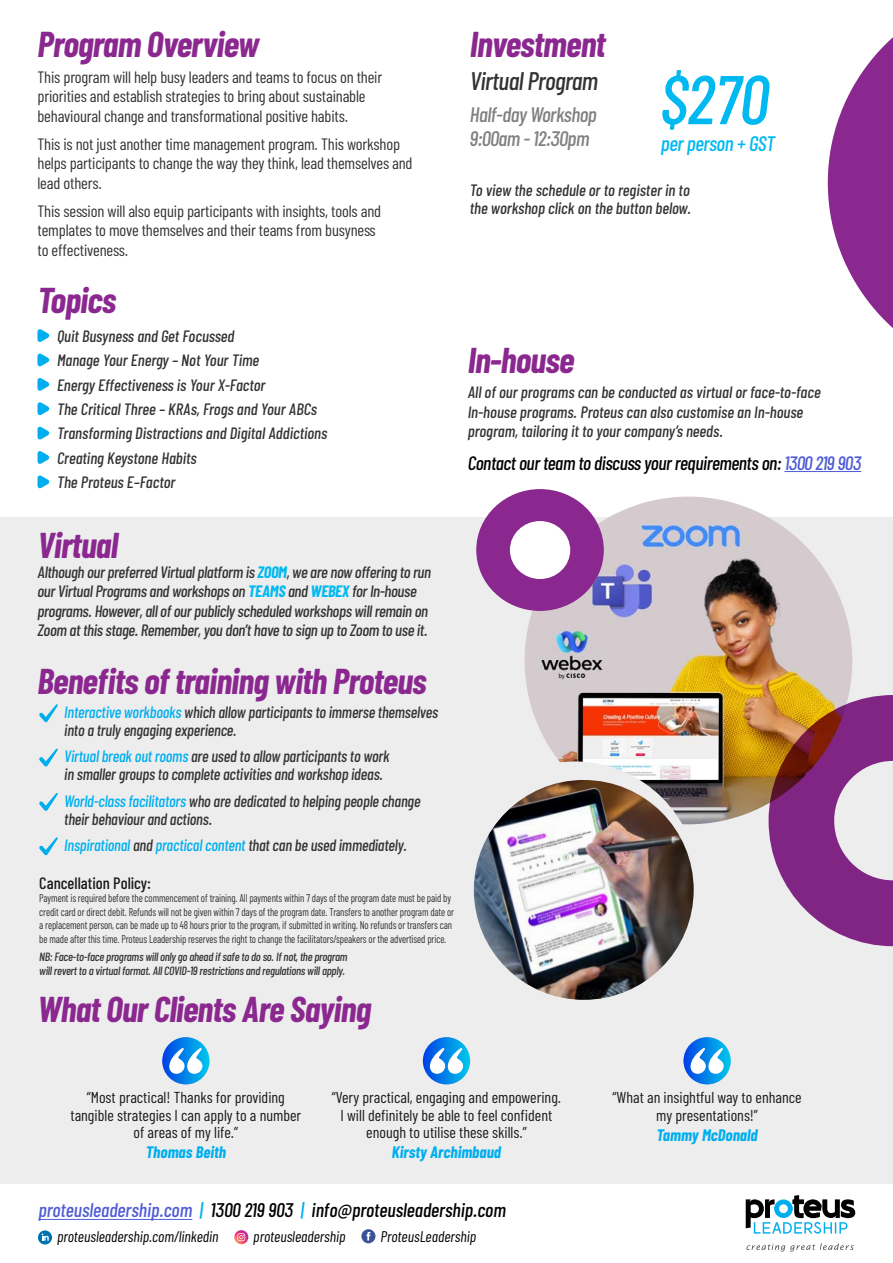
<style>
.page{position:relative;width:893px;height:1263px;background:#fff}
.page>*{position:absolute;margin:0;border:0;box-sizing:border-box;transform-origin:0 0}
.t1{font:italic 500 68.85px "Barlow Condensed";color:#00b9f1}
.t2{font:italic 700 36px "Barlow Condensed";letter-spacing:-.02em;color:#8b2890}
.t3{font:italic 500 25.5px "Barlow Condensed";letter-spacing:-.02em;color:#333}
.t4{font:italic 500 21px/24px "Barlow Condensed";letter-spacing:-.02em;color:#808080}
.t5{font:italic 500 21px "Barlow Condensed";letter-spacing:-.02em;color:#00b9f1}
.subheading{font:italic 500 19.8px "Barlow Condensed";color:#000}
.t6{font:italic 500 19.35px "Barlow Condensed";letter-spacing:-.02em;color:#000}
.copy{font:italic 700 16.65px "Barlow Condensed";color:#00aeef}
.t7{font:italic 500 16.5px/19.5px "Barlow Condensed";letter-spacing:-.01em;color:#333}
.t8{font:16.5px/19.5px "Barlow Condensed";letter-spacing:-.01em;color:#333}
.t9{font:italic 500 16.5px "Barlow Condensed";letter-spacing:-.01em;color:#00aeef}
.Body_text{font:500 16.5px "Barlow Condensed";color:#1a1a1a}
.copy-2{font:15.9px/17.4px "Barlow Condensed";color:#1a1a1a;text-align:center}
.subheading-2{font:italic 15.45px "Barlow Condensed";color:#000}
.t10{font:italic 500 12px/13.5px "Barlow Condensed";letter-spacing:-.02em;color:#333}
.Body_text-2{font:11.25px/13.5px "Barlow Condensed";letter-spacing:-.01em;color:#333;scale:.9 1}
.s1{color:#4f5cd6}
.s2{font-weight:700;color:#00b9f1}
.s3{color:#00aeef}
.s4{color:#333}
</style>
<div class="page">
<div style="left:0;top:517px;width:893px;height:666px;background:#ededed"></div>
<svg style="left:37px;top:329px;width:12px;height:13px"></svg>
<svg style="left:37px;top:353px;width:12px;height:13px"></svg>
<svg style="left:37px;top:378px;width:12px;height:13px"></svg>
<svg style="left:37px;top:402px;width:12px;height:13px"></svg>
<svg style="left:37px;top:427px;width:12px;height:12px"></svg>
<svg style="left:37px;top:451px;width:12px;height:13px"></svg>
<svg style="left:37px;top:475px;width:12px;height:13px"></svg>
<img style="left:525px;top:497px;width:327px;height:327px;border-radius:164px">
<svg style="left:828px;top:37px;width:65px;height:291px"></svg>
<svg style="left:476px;top:489px;width:128px;height:122px"></svg>
<svg style="left:769px;top:695px;width:124px;height:251px"></svg>
<hr style="left:784px;top:471px;width:77px;height:1px;background:#4f5cd6">
<svg style="left:746px;top:1195px;width:109px;height:39px"></svg>
<svg style="left:746px;top:1243px;width:108px;height:8px"></svg>
<hr style="left:38px;top:1219px;width:154px;height:1px;background:#4f5cd6">
<svg style="left:38px;top:1230px;width:14px;height:14px"></svg>
<svg style="left:42px;top:1233px;width:7px;height:7px"></svg>
<svg style="left:234px;top:1230px;width:14px;height:14px"></svg>
<svg style="left:237px;top:1233px;width:8px;height:8px"></svg>
<div style="left:361px;top:1229px;width:14px;height:14px;background:#3a5397;border-radius:50%"></div>
<svg style="left:366px;top:1232px;width:4px;height:8px"></svg>
<svg style="left:39px;top:704px;width:19px;height:18px"></svg>
<svg style="left:39px;top:749px;width:19px;height:17px"></svg>
<svg style="left:39px;top:793px;width:19px;height:18px"></svg>
<svg style="left:39px;top:837px;width:19px;height:18px"></svg>
<div style="left:451px;top:761px;width:247px;height:249px;background:#ededed;border-radius:50%"></div>
<img style="left:474px;top:780px;width:220px;height:220px;border-radius:110px">
<svg style="left:683px;top:1037px;width:48px;height:47px"></svg>
<svg style="left:683px;top:1048px;width:48px;height:36px;background:#6cb6ef"></svg>
<svg style="left:423px;top:1037px;width:47px;height:47px"></svg>
<svg style="left:423px;top:1048px;width:47px;height:36px;background:#69b5ef"></svg>
<svg style="left:162px;top:1037px;width:47px;height:47px"></svg>
<svg style="left:162px;top:1048px;width:47px;height:36px;background:#6ab5ef"></svg>
<p class="t2" style="left:38px;top:22px;width:223px">Program Overview</p>
<p class="t8" style="left:38px;top:67px;width:346px">This program will help busy leaders and teams to focus on their priorities and establish strategies to bring about sustainable behavioural change and transformational positive habits.</p>
<p class="t8" style="left:38px;top:134px;width:377px">This is not just another time management program. This workshop helps participants to change the way they think, lead themselves and lead others.</p>
<p class="t8" style="left:38px;top:201px;width:345px">This session will also equip participants with insights, tools and templates to move themselves and their teams from busyness to effectiveness.</p>
<p class="t2" style="left:38px;top:277px;width:80px">Topics</p>
<p class="t7" style="left:57px;top:326px;width:179px">Quit Busyness and Get Focussed</p>
<p class="t7" style="left:57px;top:350px;width:204px">Manage Your Energy – Not Your Time</p>
<p class="t7" style="left:57px;top:375px;width:210px">Energy Effectiveness is Your X-Factor</p>
<p class="t7" style="left:57px;top:399px;width:262px">The Critical Three – KRAs, Frogs and Your ABCs</p>
<p class="t7" style="left:57px;top:423px;width:272px">Transforming Distractions and Digital Addictions</p>
<p class="t7" style="left:57px;top:448px;width:141px">Creating Keystone Habits</p>
<p class="t7" style="left:57px;top:472px;width:120px">The Proteus E–Factor</p>
<p class="t2" style="left:470px;top:22px;width:137px">Investment</p>
<p class="t3" style="left:470px;top:65px;width:130px">Virtual Program</p>
<p class="t4" style="left:470px;top:102px;width:128px">Half-day Workshop<br>9:00am - 12:30pm</p>
<p class="t1" style="left:659px;top:57px;width:110px">$270</p>
<p class="t5" style="left:661px;top:130px;width:116px">per person + GST</p>
<p class="t7" style="left:470px;top:181px;width:223px;line-height:18px">To view the schedule or to register in to the workshop click on the button below.</p>
<p class="t2" style="left:468px;top:338px;width:108px">In-house</p>
<p class="t7" style="left:468px;top:382px;width:354px">All of our programs can be conducted as virtual or face-to-face<br>In-house programs. Proteus can also customise an In-house program, tailoring it to your company’s needs.</p>
<p class="t6" style="left:468px;top:451px;width:395px">Contact our team to discuss your requirements on: <span class="s1">1300 219 903</span></p>
<p class="t2" style="left:38px;top:523px;width:82px">Virtual</p>
<p class="t7" style="left:38px;top:562px;width:395px">Although our preferred Virtual platform is <span class="s2">ZOOM</span>, we are now offering to run our Virtual Programs and workshops on <span class="s2">TEAMS</span> and <span class="s2">WEBEX</span> for In-house programs. However, all of our publicly scheduled workshops will remain on Zoom at this stage. Remember, you don’t have to sign up to Zoom to use it.</p>
<p class="t2" style="left:38px;top:658px;width:391px">Benefits of training with Proteus</p>
<p class="t7" style="left:64px;top:702px;width:375px;line-height:18px"><span class="s3">Interactive workbooks</span> which allow participants to immerse themselves into a truly engaging experience.</p>
<p class="t7" style="left:64px;top:747px;width:327px;line-height:18px"><span class="s3">Virtual break out rooms</span> are used to allow participants to work in smaller groups to complete activities and workshop ideas.</p>
<p class="t7" style="left:64px;top:791px;width:358px;line-height:18px"><span class="s3">World-class facilitators</span> who are dedicated to helping people change their behaviour and actions.</p>
<p class="t9" style="left:64px;top:835px;width:344px">Inspirational <span class="s4">and</span> practical content <span class="s4">that can be used immediately.</span></p>
<p class="Body_text" style="left:39px;top:872px;width:113px">Cancellation Policy:</p>
<p class="Body_text-2" style="left:39px;top:891px;width:463px">Payment is required before the commencement of training. All payments within 7 days of the program date must be paid by credit card or direct debit. Refunds will not be given within 7 days of the program date. Transfers to another program date or a replacement person, can be made up to 48 hours prior to the program, if submitted in writing. No refunds or transfers can be made after this time. Proteus Leadership reserves the right to change the facilitators/speakers or the advertised price.</p>
<p class="t10" style="left:39px;top:950px;width:310px">NB: Face-to-face programs will only go ahead if safe to do so. If not, the program will revert to a virtual format. All COVID-19 restrictions and regulations will apply.</p>
<p class="t2" style="left:38px;top:987px;width:335px">What Our Clients Are Saying</p>
<p class="copy-2" style="left:70px;top:1088px;width:232px">“Most practical! Thanks for providing tangible strategies I can apply to a number of areas of my life.”</p>
<p class="copy" style="left:146px;top:1142px;width:82px">Thomas Beith</p>
<p class="copy-2" style="left:332px;top:1088px;width:231px">“Very practical, engaging and empowering.<br>I will definitely be able to feel confident enough to utilise these skills.”</p>
<p class="copy" style="left:392px;top:1142px;width:111px">Kirsty Archimbaud</p>
<p class="subheading" style="left:38px;top:1198px;width:469px"><span class="s1">proteusleadership.com</span> <span class="s3">|</span> 1300 219 903 <span class="s3">|</span> info@proteusleadership.com</p>
<p class="subheading-2" style="left:57px;top:1227px;width:163px">proteusleadership.com/linkedin</p>
<p class="subheading-2" style="left:253px;top:1227px;width:94px">proteusleadership</p>
<p class="subheading-2" style="left:380px;top:1227px;width:97px">ProteusLeadership</p>
<p class="copy-2" style="left:613px;top:1088px;width:190px">“What an insightful way to enhance my presentations!”</p>
<p class="copy" style="left:656px;top:1124px;width:103px">Tammy McDonald</p>
</div>
